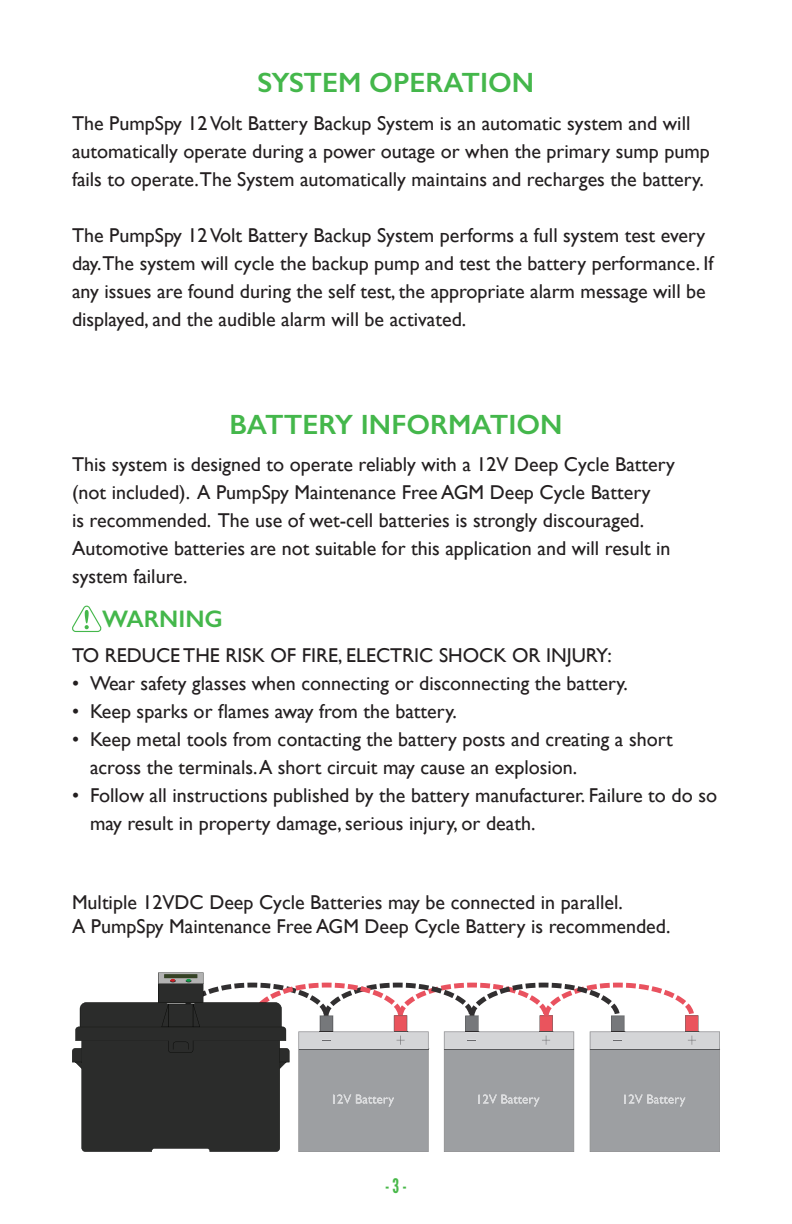
<style>
.page{position:relative;width:792px;height:1224px;background:#fff}
.page>*{position:absolute;margin:0;border:0;box-sizing:border-box;transform-origin:0 0}
.t1{font:600 28px "Gill Sans";color:#44b74b}
.t2{font:600 24px "Gill Sans";color:#44b74b}
.t3{font:20px/28px "Gill Sans";color:#231f20}
.t4{font:20px "League Gothic";color:#48b849}
</style>
<div class="page">
<svg style="left:72px;top:606px;width:30px;height:26px"></svg>
<svg style="left:72px;top:973px;width:648px;height:179px"></svg>
<p class="t1" style="left:258px;top:66px;width:278px">SYSTEM OPERATION</p>
<p class="t3" style="left:72px;top:109px;width:639px">The PumpSpy 12 Volt Battery Backup System is an automatic system and will automatically operate during a power outage or when the primary sump pump fails to operate.The System automatically maintains and recharges the battery.</p>
<p class="t3" style="left:72px;top:221px;width:643px">The PumpSpy 12 Volt Battery Backup System performs a full system test every day.The system will cycle the backup pump and test the battery performance. If any issues are found during the self test, the appropriate alarm message will be displayed, and the audible alarm will be activated.</p>
<p class="t1" style="left:229px;top:407px;width:335px">BATTERY INFORMATION</p>
<p class="t3" style="left:72px;top:451px;width:605px">This system is designed to operate reliably with a 12V Deep Cycle Battery (not included). A PumpSpy Maintenance Free AGM Deep Cycle Battery<br>is recommended. The use of wet-cell batteries is strongly discouraged.<br>Automotive batteries are not suitable for this application and will result in system failure.</p>
<p class="t2" style="left:102px;top:604px;width:122px">WARNING</p>
<p class="t3" style="left:72px;top:642px;width:541px">TO REDUCE THE RISK OF FIRE, ELECTRIC SHOCK OR INJURY:</p>
<p class="t3" style="left:72px;top:670px;width:558px">• Wear safety glasses when connecting or disconnecting the battery.</p>
<p class="t3" style="left:72px;top:698px;width:386px">• Keep sparks or flames away from the battery.</p>
<p class="t3" style="left:90px;top:726px;width:584px;text-indent:-18px">• Keep metal tools from contacting the battery posts and creating a short across the terminals. A short circuit may cause an explosion.</p>
<p class="t3" style="left:90px;top:782px;width:629px;text-indent:-18px">• Follow all instructions published by the battery manufacturer. Failure to do so may result in property damage, serious injury, or death.</p>
<p class="t3" style="left:72px;top:888px;width:552px">Multiple 12VDC Deep Cycle Batteries may be connected in parallel.</p>
<p class="t3" style="left:72px;top:912px;width:600px">A PumpSpy Maintenance Free AGM Deep Cycle Battery is recommended.</p>
<p class="t4" style="left:385px;top:1174px;width:23px">- 3 -</p>
</div>
